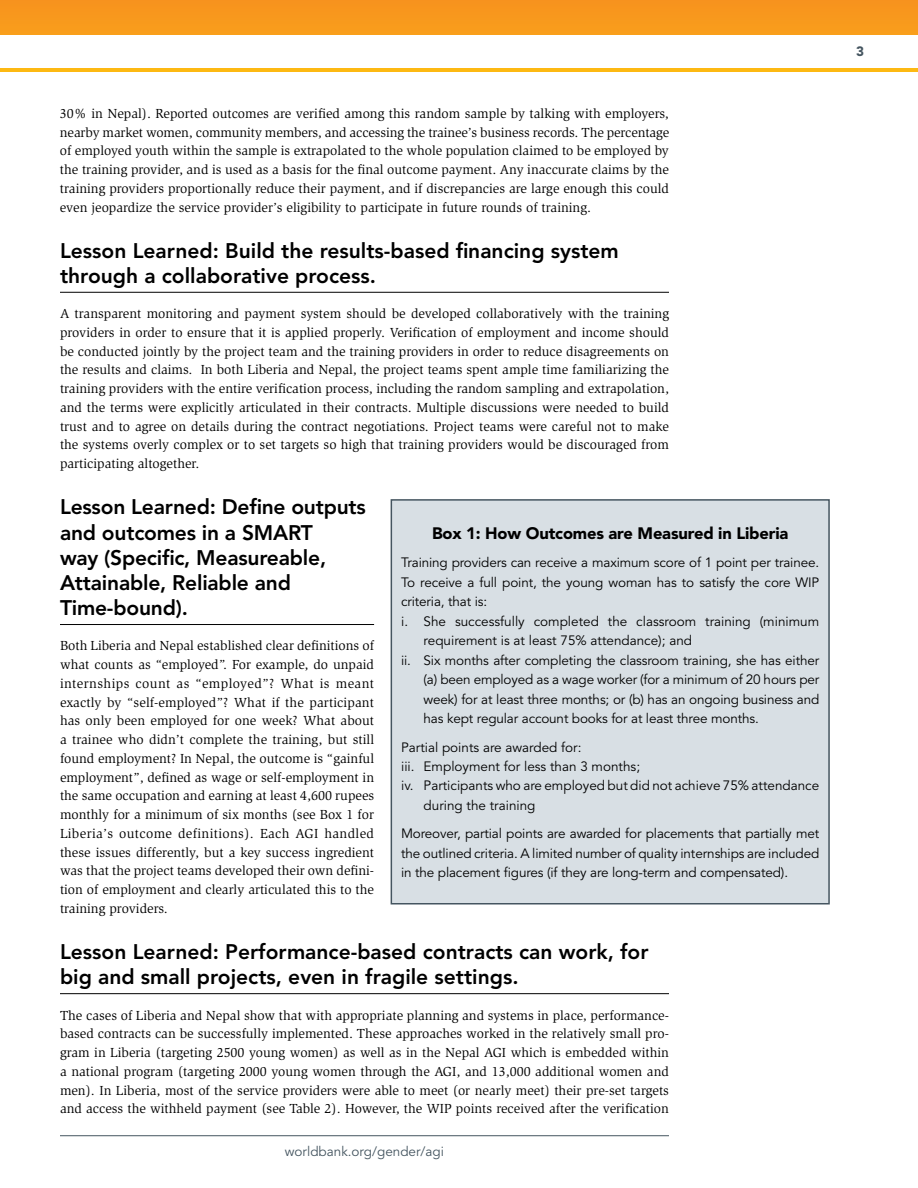
<style>
.page{position:relative;width:918px;height:1188px;background:#fff}
.page>*{position:absolute;margin:0;border:0;box-sizing:border-box;transform-origin:0 0}
.t1{font:800 21px/25.2px "Avenir LT Std";color:#000}
.t2{font:900 16.5px "Avenir LT Std";letter-spacing:-.01em;color:#000}
.t3{font:13.5px/18.8px "Slimbach Std";color:#000;text-align:justify}
.t4{font:13.5px/19.5px "Avenir LT Std";letter-spacing:-.01em;color:#000;text-align:justify}
.t5{font:13.5px "Avenir LT Std";color:#455560}
.t6{font:900 13.5px "Avenir LT Std";color:#455560}
</style>
<div class="page">
<svg style="left:0;top:0;width:918px;height:72px;background:#f89e21"></svg>
<div style="left:0;top:35px;width:918px;height:32px;background:#fff"></div>
<hr style="left:60px;top:1135px;width:609px;height:1px;background:#455560">
<hr style="left:60px;top:292px;width:609px;height:1px;background:#000">
<hr style="left:60px;top:624px;width:314px;height:1px;background:#000">
<hr style="left:60px;top:993px;width:609px;height:1px;background:#000">
<div style="left:391px;top:500px;width:438px;height:404px;background:#d8dfe4"></div>
<div style="left:391px;top:499px;width:439px;height:405px;border:2px solid #455560"></div>
<p class="t3" style="left:60px;top:104px;width:611px">30% in Nepal). Reported outcomes are verified among this random sample by talking with employers, nearby market women, community members, and accessing the trainee’s business records. The percentage of employed youth within the sample is extrapolated to the whole population claimed to be employed by the training provider, and is used as a basis for the final outcome payment. Any inaccurate claims by the training providers proportionally reduce their payment, and if discrepancies are large enough this could even jeopardize the service provider’s eligibility to participate in future rounds of training.</p>
<h1 class="t1" style="left:60px;top:238px;width:560px">Lesson Learned: Build the results-based financing system through a collaborative process.</h1>
<p class="t3" style="left:60px;top:304px;width:611px">A transparent monitoring and payment system should be developed collaboratively with the training providers in order to ensure that it is applied properly. Verification of employment and income should be conducted jointly by the project team and the training providers in order to reduce disagreements on the results and claims. In both Liberia and Nepal, the project teams spent ample time familiarizing the training providers with the entire verification process, including the random sampling and extrapolation, and the terms were explicitly articulated in their contracts. Multiple discussions were needed to build trust and to agree on details during the contract negotiations. Project teams were careful not to make the systems overly complex or to set targets so high that training providers would be discouraged from participating altogether.</p>
<h1 class="t1" style="left:60px;top:495px;width:307px">Lesson Learned: Define outputs and outcomes in a SMART<br>way (Specific, Measureable,<br>Attainable, Reliable and<br>Time-bound).</h1>
<p class="t3" style="left:60px;top:637px;width:316px">Both Liberia and Nepal established clear definitions of what counts as “employed”. For example, do unpaid internships count as “employed”? What is meant exactly by “self-employed”? What if the participant has only been employed for one week? What about a trainee who didn’t complete the training, but still found employment? In Nepal, the outcome is “gainful employment”, defined as wage or self-employment in the same occupation and earning at least 4,600 rupees monthly for a minimum of six months (see Box 1 for Liberia’s outcome definitions). Each AGI handled these issues differently, but a key success ingredient was that the project teams developed their own defini&shy;tion of employment and clearly articulated this to the training providers.</p>
<h1 class="t1" style="left:60px;top:939px;width:590px">Lesson Learned: Performance-based contracts can work, for big and small projects, even in fragile settings.</h1>
<p class="t3" style="left:60px;top:1006px;width:611px">The cases of Liberia and Nepal show that with appropriate planning and systems in place, performance&shy;based contracts can be successfully implemented. These approaches worked in the relatively small pro&shy;gram in Liberia (targeting 2500 young women) as well as in the Nepal AGI which is embedded within a national program (targeting 2000 young women through the AGI, and 13,000 additional women and men). In Liberia, most of the service providers were able to meet (or nearly meet) their pre-set targets and access the withheld payment (see Table 2). However, the WIP points received after the verification</p>
<p class="t2" style="left:432px;top:523px;width:358px">Box 1: How Outcomes are Measured in Liberia</p>
<p class="t4" style="left:401px;top:553px;width:420px">Training providers can receive a maximum score of 1 point per trainee.</p>
<p class="t4" style="left:401px;top:573px;width:420px">To receive a full point, the young woman has to satisfy the core WIP</p>
<p class="t4" style="left:401px;top:592px;width:88px">criteria, that is:</p>
<p class="t4" style="left:401px;top:612px;width:420px">i. She successfully completed the classroom training (minimum</p>
<p class="t4" style="left:424px;top:631px;width:270px">requirement is at least 75% attendance); and</p>
<p class="t4" style="left:401px;top:651px;width:420px">ii. Six months after completing the classroom training, she has either</p>
<p class="t4" style="left:424px;top:670px;width:397px">(a) been employed as a wage worker (for a minimum of 20 hours per</p>
<p class="t4" style="left:424px;top:690px;width:397px">week) for at least three months; or (b) has an ongoing business and</p>
<p class="t4" style="left:424px;top:709px;width:337px">has kept regular account books for at least three months.</p>
<p class="t4" style="left:401px;top:737px;width:182px">Partial points are awarded for:</p>
<p class="t4" style="left:401px;top:757px;width:241px">iii. Employment for less than 3 months;</p>
<p class="t4" style="left:401px;top:776px;width:420px">iv. Participants who are employed but did not achieve 75% attendance</p>
<p class="t4" style="left:424px;top:796px;width:113px">during the training</p>
<p class="t4" style="left:401px;top:824px;width:420px">Moreover, partial points are awarded for placements that partially met the outlined criteria. A limited number of quality internships are included in the placement figures (if they are long-term and compensated).</p>
<p class="t5" style="left:285px;top:1143px;width:161px">worldbank.org/gender/agi</p>
<p class="t6" style="left:856px;top:44px;width:9px">3</p>
</div>
